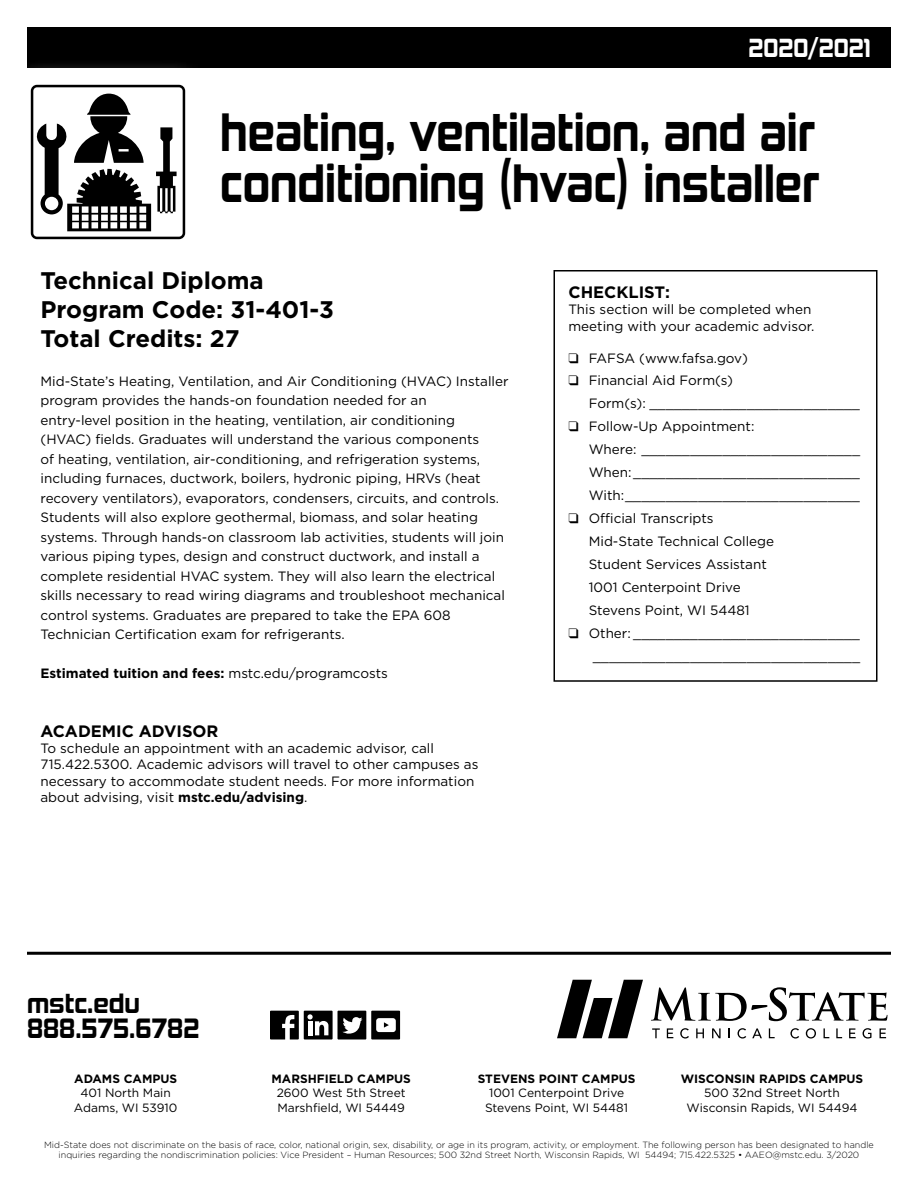
<style>
.page{position:relative;width:918px;height:1188px;background:#fff}
.page>*{position:absolute;margin:0;border:0;box-sizing:border-box;transform-origin:0 0}
.Program_Head_Name{font:700 49.5px/51px "Kimberley Rg";color:#000;scale:.91 1}
.t1{font:700 25.65px/25.7px "Kimberley Rg";color:#000}
.Degree_Name{font:700 24px "Gotham";color:#000}
.t2{font:700 24px "Kimberley Rg";color:#fff}
.Copy_Head{font:700 16.5px "Gotham";color:#000}
.Program_Description{font:13.5px/19.5px "Gotham";color:#000}
.Checklist_Copy{font:13.5px "Gotham";color:#000}
.Copy{font:13.5px/16.2px "Gotham";color:#000}
.Program_Description-2{font:700 13.5px "Gotham";color:#000}
.t3{font:12px "Gotham";color:#000}
.t4{font:700 12px "Gotham";color:#000}
.t5{font:300 9px/10.5px "Gotham";color:#000;text-align:center}
.s1{font-weight:400}
.s2{font-weight:700}
</style>
<div class="page">
<hr style="left:27px;top:952px;width:864px;height:3px;background:#000">
<div style="left:27px;top:27px;width:864px;height:41px;background:#000"></div>
<div style="left:554px;top:270px;width:324px;height:412px;border:2px solid #000"></div>
<svg style="left:270px;top:1011px;width:29px;height:29px"></svg>
<svg style="left:270px;top:1011px;width:29px;height:28px"></svg>
<div style="left:304px;top:1011px;width:29px;height:29px;background:#000"></div>
<svg style="left:307px;top:1014px;width:21px;height:21px"></svg>
<div style="left:338px;top:1011px;width:28px;height:29px;background:#000"></div>
<svg style="left:342px;top:1017px;width:20px;height:17px"></svg>
<div style="left:371px;top:1011px;width:29px;height:29px;background:#000"></div>
<div style="left:376px;top:1018px;width:20px;height:14px;background:#fff;border-radius:3px"></div>
<svg style="left:384px;top:1022px;width:5px;height:6px"></svg>
<svg style="left:557px;top:980px;width:86px;height:58px"></svg>
<svg style="left:651px;top:987px;width:236px;height:34px"></svg>
<svg style="left:652px;top:1028px;width:8px;height:10px"></svg>
<svg style="left:667px;top:1028px;width:6px;height:10px"></svg>
<svg style="left:680px;top:1028px;width:9px;height:11px"></svg>
<svg style="left:696px;top:1028px;width:8px;height:10px"></svg>
<svg style="left:712px;top:1028px;width:9px;height:10px"></svg>
<svg style="left:738px;top:1028px;width:8px;height:11px"></svg>
<svg style="left:752px;top:1028px;width:10px;height:10px"></svg>
<svg style="left:769px;top:1028px;width:6px;height:10px"></svg>
<svg style="left:790px;top:1028px;width:9px;height:11px"></svg>
<svg style="left:806px;top:1028px;width:10px;height:11px"></svg>
<svg style="left:824px;top:1028px;width:5px;height:10px"></svg>
<svg style="left:836px;top:1028px;width:6px;height:10px"></svg>
<svg style="left:849px;top:1028px;width:7px;height:10px"></svg>
<svg style="left:863px;top:1028px;width:9px;height:11px"></svg>
<svg style="left:880px;top:1028px;width:6px;height:10px"></svg>
<div style="left:6px;top:60px;width:204px;height:204px;background:#fff"></div>
<div style="left:31px;top:85px;width:154px;height:154px;border:3px solid #000;border-radius:5px"></div>
<svg style="left:33px;top:94px;width:144px;height:137px"></svg>
<p class="t2" style="left:748px;top:33px;width:124px">2020/2021</p>
<p class="Program_Head_Name" style="left:220px;top:106px;width:660px">heating, ventilation, and air conditioning (hvac) installer</p>
<p class="Degree_Name" style="left:40px;top:265px;width:225px">Technical Diploma</p>
<p class="Degree_Name" style="left:40px;top:294px;width:295px">Program Code: 31-401-3</p>
<p class="Degree_Name" style="left:40px;top:322px;width:201px">Total Credits: 27</p>
<p class="Program_Description" style="left:40px;top:371px;width:470px">Mid-State’s Heating, Ventilation, and Air Conditioning (HVAC) Installer program provides the hands-on foundation needed for an<br>entry-level position in the heating, ventilation, air conditioning (HVAC) fields. Graduates will understand the various components<br>of heating, ventilation, air-conditioning, and refrigeration systems, including furnaces, ductwork, boilers, hydronic piping, HRVs (heat recovery ventilators), evaporators, condensers, circuits, and controls.<br>Students will also explore geothermal, biomass, and solar heating systems. Through hands-on classroom lab activities, students will join various piping types, design and construct ductwork, and install a complete residential HVAC system. They will also learn the electrical skills necessary to read wiring diagrams and troubleshoot mechanical control systems. Graduates are prepared to take the EPA 608<br>Technician Certification exam for refrigerants.</p>
<p class="Program_Description-2" style="left:40px;top:665px;width:349px">Estimated tuition and fees: <span class="s1">mstc.edu/programcosts</span></p>
<p class="Copy_Head" style="left:40px;top:720px;width:180px">ACADEMIC ADVISOR</p>
<p class="Copy" style="left:40px;top:740px;width:440px">To schedule an appointment with an academic advisor, call 715.422.5300. Academic advisors will travel to other campuses as necessary to accommodate student needs. For more information about advising, visit <span class="s2">mstc.edu/advising</span>.</p>
<p class="Copy_Head" style="left:568px;top:281px;width:103px">CHECKLIST:</p>
<p class="Copy" style="left:568px;top:301px;width:247px">This section will be completed when meeting with your academic advisor.</p>
<p class="Checklist_Copy" style="left:568px;top:349px;width:181px">❑ FAFSA (www.fafsa.gov)</p>
<p class="Checklist_Copy" style="left:568px;top:372px;width:166px">❑ Financial Aid Form(s)</p>
<p class="Checklist_Copy" style="left:589px;top:395px;width:273px">Form(s): __________________________</p>
<p class="Checklist_Copy" style="left:568px;top:418px;width:187px">❑ Follow-Up Appointment:</p>
<p class="Checklist_Copy" style="left:589px;top:441px;width:273px">Where: ___________________________</p>
<p class="Checklist_Copy" style="left:589px;top:464px;width:273px">When:____________________________</p>
<p class="Checklist_Copy" style="left:589px;top:487px;width:273px">With:_____________________________</p>
<p class="Checklist_Copy" style="left:568px;top:510px;width:147px">❑ Official Transcripts</p>
<p class="Checklist_Copy" style="left:589px;top:533px;width:187px">Mid-State Technical College</p>
<p class="Checklist_Copy" style="left:589px;top:556px;width:180px">Student Services Assistant</p>
<p class="Checklist_Copy" style="left:589px;top:579px;width:153px">1001 Centerpoint Drive</p>
<p class="Checklist_Copy" style="left:589px;top:602px;width:163px">Stevens Point, WI 54481</p>
<p class="Checklist_Copy" style="left:568px;top:625px;width:293px">❑ Other: ____________________________</p>
<p class="Checklist_Copy" style="left:593px;top:647px;width:269px">_________________________________</p>
<p class="t1" style="left:27px;top:990px;width:174px">mstc.edu<br>888.575.6782</p>
<p class="t4" style="left:74px;top:1071px;width:104px">ADAMS CAMPUS</p>
<p class="t3" style="left:81px;top:1085px;width:92px">401 North Main</p>
<p class="t3" style="left:74px;top:1100px;width:105px">Adams, WI 53910</p>
<p class="t4" style="left:272px;top:1071px;width:141px">MARSHFIELD CAMPUS</p>
<p class="t3" style="left:277px;top:1085px;width:130px">2600 West 5th Street</p>
<p class="t3" style="left:277px;top:1100px;width:129px">Marshfield, WI 54449</p>
<p class="t4" style="left:478px;top:1071px;width:159px">STEVENS POINT CAMPUS</p>
<p class="t3" style="left:489px;top:1085px;width:137px">1001 Centerpoint Drive</p>
<p class="t3" style="left:485px;top:1100px;width:145px">Stevens Point, WI 54481</p>
<p class="t4" style="left:681px;top:1071px;width:184px">WISCONSIN RAPIDS CAMPUS</p>
<p class="t3" style="left:704px;top:1085px;width:137px">500 32nd Street North</p>
<p class="t3" style="left:687px;top:1100px;width:172px">Wisconsin Rapids, WI 54494</p>
<p class="t5" style="left:44px;top:1139px;width:831px">Mid-State does not discriminate on the basis of race, color, national origin, sex, disability, or age in its program, activity, or employment. The following person has been designated to handle inquiries regarding the nondiscrimination policies: Vice President – Human Resources; 500 32nd Street North, Wisconsin Rapids, WI 54494; 715.422.5325 • AAEO@mstc.edu. 3/2020</p>
</div>
